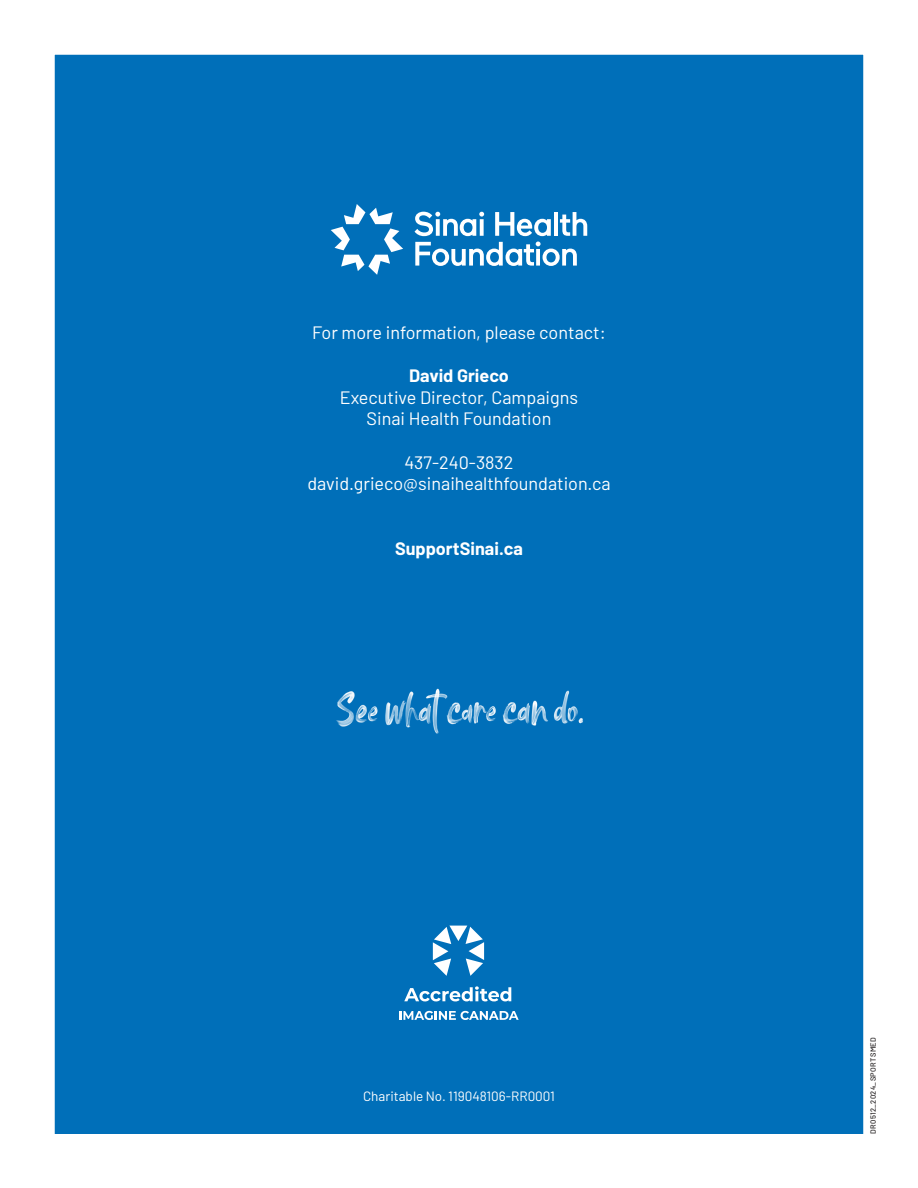
<style>
.page{position:relative;width:918px;height:1188px;background:#fff}
.page>*{position:absolute;margin:0;border:0;box-sizing:border-box;transform-origin:0 0}
.Contact_Info{font:18px/21.6px "Barlow";color:#fff;text-align:center}
.Contact_Info-2{font:700 18px "Barlow";color:#fff}
.Caption_Small{font:13.5px "Barlow";color:#fff}
.Job___5PT{font:500 7.5px "Barlow";letter-spacing:.05em;color:#231f20}
.s1{font-weight:700}
</style>
<div class="page">
<div style="left:54px;top:54px;width:810px;height:1080px;background:#006fb9"></div>
<svg style="left:331px;top:204px;width:72px;height:71px"></svg>
<svg style="left:415px;top:212px;width:69px;height:24px"></svg>
<svg style="left:495px;top:212px;width:56px;height:24px"></svg>
<hr style="left:554px;top:212px;width:4px;height:24px;background:#fff">
<svg style="left:560px;top:212px;width:27px;height:24px"></svg>
<svg style="left:415px;top:242px;width:162px;height:24px"></svg>
<img style="left:336px;top:689px;width:247px;height:44px">
<svg style="left:399px;top:1011px;width:120px;height:9px"></svg>
<svg style="left:404px;top:986px;width:107px;height:15px"></svg>
<svg style="left:433px;top:926px;width:51px;height:50px"></svg>
<p class="Contact_Info" style="left:312px;top:321px;width:295px">For more information, please contact:</p>
<p class="Contact_Info" style="left:340px;top:364px;width:240px"><span class="s1">David Grieco<br></span>Executive Director, Campaigns</p>
<p class="Contact_Info" style="left:367px;top:407px;width:186px">Sinai Health Foundation</p>
<p class="Contact_Info" style="left:404px;top:450px;width:111px">437-240-3832</p>
<p class="Contact_Info" style="left:307px;top:472px;width:305px">david.grieco@sinaihealthfoundation.ca</p>
<p class="Contact_Info-2" style="left:395px;top:535px;width:129px">SupportSinai.ca</p>
<p class="Caption_Small" style="left:363px;top:1086px;width:193px">Charitable No. 119048106-RR0001</p>
<p class="Job___5PT" style="left:868px;top:1134px;width:98px;rotate:-90deg">DR0512_2024_SPORTSMED</p>
</div>
